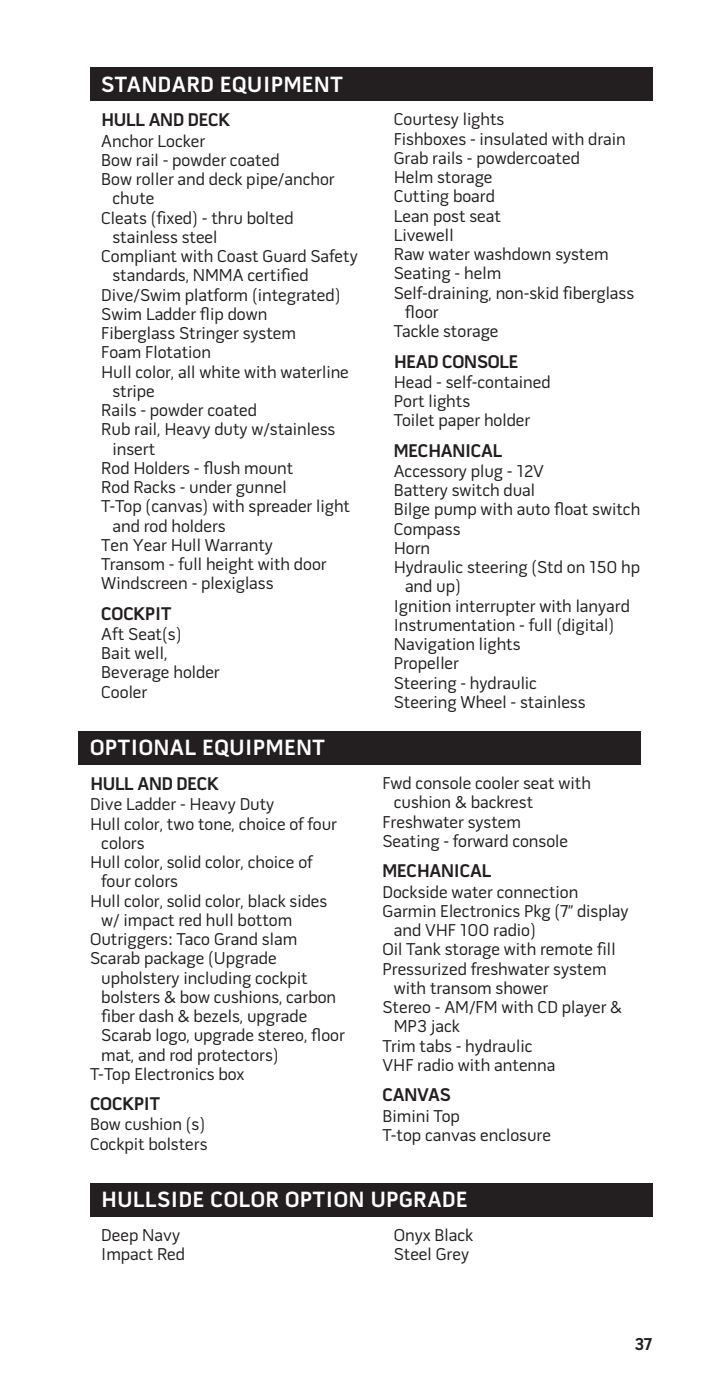
<style>
.page{position:relative;width:720px;height:1395px;background:#fff}
.page>*{position:absolute;margin:0;border:0;box-sizing:border-box;transform-origin:0 0}
.t1{font:700 22.5px "Pill Gothic 600 mg";letter-spacing:.03em;color:#fff}
.t2{font:700 18.75px "Pill Gothic 600 mg";letter-spacing:-.01em;color:#231f20}
.t3{font:17.5px/19.2px "Pill Gothic 600 mg";color:#231f20}
.t4{font:700 17.5px "Pill Gothic 600 mg";color:#231f20}
</style>
<div class="page">
<div style="left:90px;top:68px;width:562px;height:33px;background:#231f20"></div>
<div style="left:79px;top:731px;width:562px;height:34px;background:#231f20"></div>
<div style="left:90px;top:1183px;width:562px;height:34px;background:#231f20"></div>
<p class="t1" style="left:101px;top:75px;width:243px">STANDARD EQUIPMENT</p>
<p class="t2" style="left:101px;top:112px;width:130px">HULL AND DECK</p>
<p class="t3" style="left:101px;top:133px;width:105px">Anchor Locker</p>
<p class="t3" style="left:101px;top:152px;width:180px">Bow rail - powder coated</p>
<p class="t3" style="left:101px;top:171px;width:235px">Bow roller and deck pipe/anchor</p>
<p class="t3" style="left:113px;top:190px;width:44px">chute</p>
<p class="t3" style="left:101px;top:210px;width:194px">Cleats (fixed) - thru bolted</p>
<p class="t3" style="left:113px;top:229px;width:107px">stainless steel</p>
<p class="t3" style="left:101px;top:248px;width:258px">Compliant with Coast Guard Safety</p>
<p class="t3" style="left:113px;top:267px;width:198px">standards, NMMA certified</p>
<p class="t3" style="left:101px;top:287px;width:241px">Dive/Swim platform (integrated)</p>
<p class="t3" style="left:101px;top:306px;width:168px">Swim Ladder flip down</p>
<p class="t3" style="left:101px;top:325px;width:196px">Fiberglass Stringer system</p>
<p class="t3" style="left:101px;top:344px;width:111px">Foam Flotation</p>
<p class="t3" style="left:101px;top:364px;width:249px">Hull color, all white with waterline</p>
<p class="t3" style="left:113px;top:383px;width:44px">stripe</p>
<p class="t3" style="left:101px;top:402px;width:157px">Rails - powder coated</p>
<p class="t3" style="left:101px;top:421px;width:236px">Rub rail, Heavy duty w/stainless</p>
<p class="t3" style="left:113px;top:441px;width:44px">insert</p>
<p class="t3" style="left:101px;top:460px;width:194px">Rod Holders - flush mount</p>
<p class="t3" style="left:101px;top:479px;width:187px">Rod Racks - under gunnel</p>
<p class="t3" style="left:101px;top:498px;width:250px">T-Top (canvas) with spreader light</p>
<p class="t3" style="left:113px;top:518px;width:115px">and rod holders</p>
<p class="t3" style="left:101px;top:537px;width:173px">Ten Year Hull Warranty</p>
<p class="t3" style="left:101px;top:556px;width:227px">Transom - full height with door</p>
<p class="t3" style="left:101px;top:575px;width:174px">Windscreen - plexiglass</p>
<p class="t2" style="left:101px;top:606px;width:72px">COCKPIT</p>
<p class="t3" style="left:101px;top:626px;width:120px">Aft Seat(s)<br>Bait well,<br>Beverage holder<br>Cooler</p>
<p class="t1" style="left:90px;top:738px;width:236px">OPTIONAL EQUIPMENT</p>
<p class="t2" style="left:90px;top:776px;width:130px">HULL AND DECK</p>
<p class="t3" style="left:90px;top:796px;width:186px">Dive Ladder - Heavy Duty</p>
<p class="t3" style="left:90px;top:816px;width:249px">Hull color, two tone, choice of four</p>
<p class="t3" style="left:101px;top:835px;width:45px">colors</p>
<p class="t3" style="left:90px;top:854px;width:224px">Hull color, solid color, choice of</p>
<p class="t3" style="left:101px;top:873px;width:78px">four colors</p>
<p class="t3" style="left:90px;top:893px;width:239px">Hull color, solid color, black sides</p>
<p class="t3" style="left:101px;top:912px;width:193px">w/ impact red hull bottom</p>
<p class="t3" style="left:90px;top:931px;width:209px">Outriggers: Taco Grand slam</p>
<p class="t3" style="left:90px;top:950px;width:188px">Scarab package (Upgrade</p>
<p class="t3" style="left:101px;top:970px;width:208px">upholstery including cockpit</p>
<p class="t3" style="left:101px;top:989px;width:237px">bolsters &amp; bow cushions, carbon</p>
<p class="t3" style="left:101px;top:1008px;width:208px">fiber dash &amp; bezels, upgrade</p>
<p class="t3" style="left:101px;top:1027px;width:245px">Scarab logo, upgrade stereo, floor</p>
<p class="t3" style="left:101px;top:1047px;width:179px">mat, and rod protectors)</p>
<p class="t3" style="left:90px;top:1066px;width:156px">T-Top Electronics box</p>
<p class="t2" style="left:90px;top:1096px;width:72px">COCKPIT</p>
<p class="t3" style="left:90px;top:1116px;width:119px">Bow cushion (s)<br>Cockpit bolsters</p>
<p class="t3" style="left:394px;top:111px;width:112px">Courtesy lights</p>
<p class="t3" style="left:394px;top:131px;width:234px">Fishboxes - insulated with drain</p>
<p class="t3" style="left:394px;top:150px;width:188px">Grab rails - powdercoated</p>
<p class="t3" style="left:394px;top:169px;width:100px">Helm storage</p>
<p class="t3" style="left:394px;top:188px;width:103px">Cutting board</p>
<p class="t3" style="left:394px;top:208px;width:109px">Lean post seat</p>
<p class="t3" style="left:394px;top:227px;width:61px">Livewell</p>
<p class="t3" style="left:394px;top:246px;width:216px">Raw water washdown system</p>
<p class="t3" style="left:394px;top:265px;width:109px">Seating - helm</p>
<p class="t3" style="left:394px;top:285px;width:242px">Self-draining, non-skid fiberglass</p>
<p class="t3" style="left:405px;top:304px;width:35px">floor</p>
<p class="t3" style="left:394px;top:323px;width:106px">Tackle storage</p>
<p class="t2" style="left:394px;top:354px;width:126px">HEAD CONSOLE</p>
<p class="t3" style="left:394px;top:374px;width:158px">Head - self-contained<br>Port lights<br>Toilet paper holder</p>
<p class="t2" style="left:394px;top:443px;width:110px">MECHANICAL</p>
<p class="t3" style="left:394px;top:463px;width:152px">Accessory plug - 12V</p>
<p class="t3" style="left:394px;top:482px;width:143px">Battery switch dual</p>
<p class="t3" style="left:394px;top:501px;width:248px">Bilge pump with auto float switch</p>
<p class="t3" style="left:394px;top:521px;width:68px">Compass</p>
<p class="t3" style="left:394px;top:540px;width:38px">Horn</p>
<p class="t3" style="left:394px;top:559px;width:248px">Hydraulic steering (Std on 150 hp</p>
<p class="t3" style="left:405px;top:578px;width:58px">and up)</p>
<p class="t3" style="left:394px;top:598px;width:238px">Ignition interrupter with lanyard</p>
<p class="t3" style="left:394px;top:617px;width:222px">Instrumentation - full (digital)</p>
<p class="t3" style="left:394px;top:636px;width:128px">Navigation lights</p>
<p class="t3" style="left:394px;top:655px;width:67px">Propeller</p>
<p class="t3" style="left:394px;top:675px;width:145px">Steering - hydraulic</p>
<p class="t3" style="left:394px;top:694px;width:193px">Steering Wheel - stainless</p>
<p class="t3" style="left:382px;top:775px;width:210px">Fwd console cooler seat with</p>
<p class="t3" style="left:394px;top:794px;width:141px">cushion &amp; backrest</p>
<p class="t3" style="left:382px;top:814px;width:140px">Freshwater system</p>
<p class="t3" style="left:382px;top:833px;width:187px">Seating - forward console</p>
<p class="t2" style="left:382px;top:864px;width:110px">MECHANICAL</p>
<p class="t3" style="left:382px;top:884px;width:197px">Dockside water connection</p>
<p class="t3" style="left:382px;top:903px;width:248px">Garmin Electronics Pkg (7” display</p>
<p class="t3" style="left:394px;top:922px;width:144px">and VHF 100 radio)</p>
<p class="t3" style="left:382px;top:941px;width:235px">Oil Tank storage with remote fill</p>
<p class="t3" style="left:382px;top:961px;width:226px">Pressurized freshwater system</p>
<p class="t3" style="left:394px;top:980px;width:156px">with transom shower</p>
<p class="t3" style="left:382px;top:999px;width:241px">Stereo - AM/FM with CD player &amp;</p>
<p class="t3" style="left:394px;top:1018px;width:68px">MP3 jack</p>
<p class="t3" style="left:382px;top:1038px;width:151px">Trim tabs - hydraulic</p>
<p class="t3" style="left:382px;top:1057px;width:175px">VHF radio with antenna</p>
<p class="t2" style="left:382px;top:1088px;width:70px">CANVAS</p>
<p class="t3" style="left:382px;top:1108px;width:170px">Bimini Top<br>T-top canvas enclosure</p>
<p class="t1" style="left:101px;top:1191px;width:368px">HULLSIDE COLOR OPTION UPGRADE</p>
<p class="t3" style="left:101px;top:1227px;width:85px">Deep Navy<br>Impact Red</p>
<p class="t3" style="left:394px;top:1227px;width:81px">Onyx Black<br>Steel Grey</p>
<p class="t4" style="left:634px;top:1337px;width:20px">37</p>
</div>
